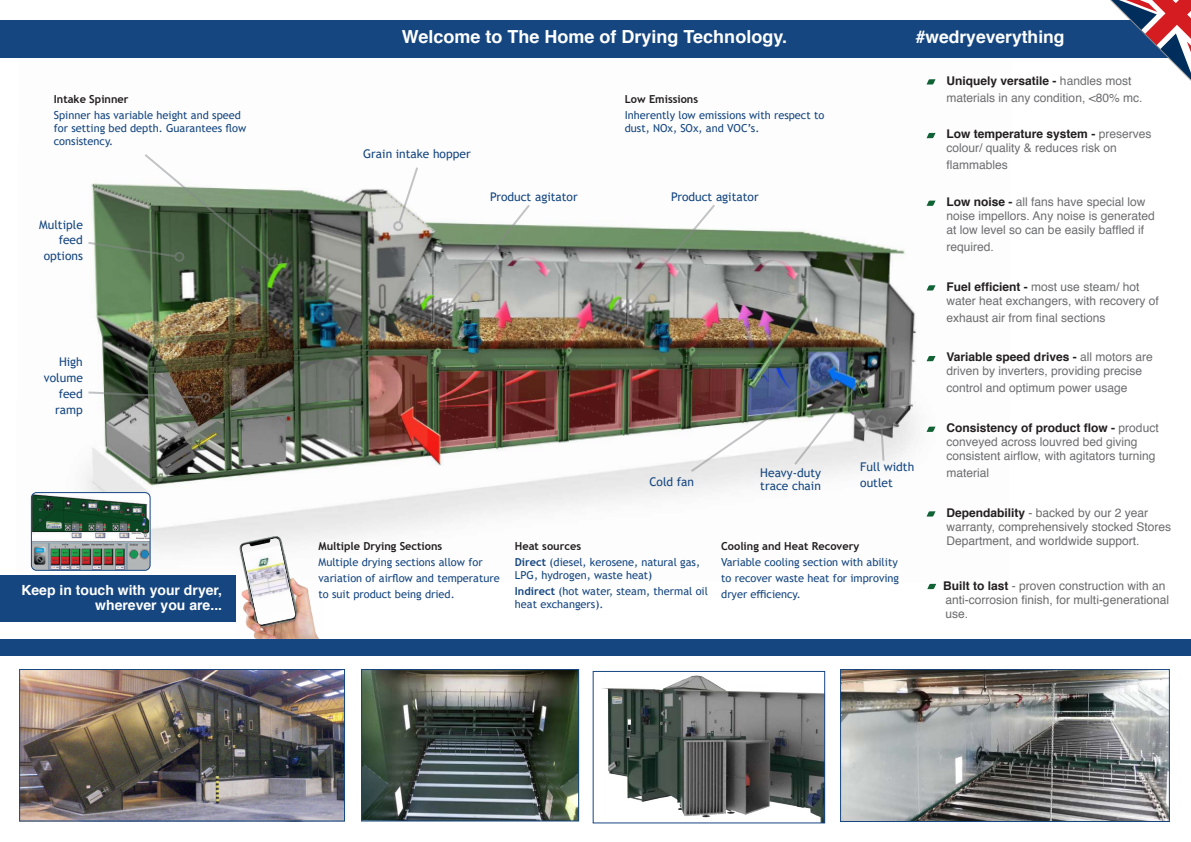
<style>
.page{position:relative;width:1191px;height:842px;background:#fff}
.page>*{position:absolute;margin:0;border:0;box-sizing:border-box;transform-origin:0 0}
.t1{font:700 18px "Helvetica";color:#fff}
.t2{font:700 17.5px "Helvetica";color:#fff}
.t3{font:700 14px/15.7px "Helvetica";color:#fff;text-align:right}
.t4{font:12px/14px "Helvetica";color:#6c6d70}
.t5{font:12px/14px "Helvetica";color:#6b6b6e}
.t6{font:12px/15.8px "Trebuchet MS";color:#154680}
.t7{font:11px/16px "Trebuchet MS";color:#154680}
.t8{font:700 11px "Trebuchet MS";color:#231f20}
.s1{font-weight:700;color:#231f20}
.s2{font-weight:700}
</style>
<div class="page">
<img style="left:15px;top:57px;width:996px;height:519px">
<div style="left:0;top:20px;width:1191px;height:37px;background:#154680"></div>
<img style="left:361px;top:669px;width:218px;height:153px">
<div style="left:0;top:639px;width:1191px;height:16px;background:#154680"></div>
<img style="left:840px;top:669px;width:330px;height:153px">
<img style="left:19px;top:669px;width:326px;height:153px">
<svg style="left:926px;top:79px;width:9px;height:6px"></svg>
<svg style="left:926px;top:133px;width:9px;height:5px"></svg>
<svg style="left:926px;top:201px;width:9px;height:5px"></svg>
<svg style="left:926px;top:285px;width:9px;height:6px"></svg>
<svg style="left:926px;top:356px;width:9px;height:5px"></svg>
<svg style="left:926px;top:427px;width:9px;height:5px"></svg>
<svg style="left:926px;top:511px;width:9px;height:6px"></svg>
<svg style="left:927px;top:584px;width:9px;height:5px"></svg>
<svg style="left:86px;top:390px;width:127px;height:15px;background:#6f6f63"></svg>
<svg style="left:86px;top:153px;width:193px;height:116px"></svg>
<svg style="left:391px;top:165px;width:29px;height:68px"></svg>
<svg style="left:440px;top:203px;width:92px;height:112px"></svg>
<svg style="left:621px;top:203px;width:96px;height:112px"></svg>
<img style="left:689px;top:368px;width:198px;height:105px">
<div style="left:0;top:576px;width:235px;height:46px;background:#154680"></div>
<img style="left:233px;top:525px;width:89px;height:113px">
<img style="left:243px;top:545px;width:51px;height:72px">
<img style="left:31px;top:493px;width:119px;height:77px">
<div style="left:31px;top:492px;width:119px;height:78px;border:1px solid #154680;border-radius:5px"></div>
<svg style="left:592px;top:670px;width:233px;height:154px"></svg>
<svg style="left:1096px;top:0;width:95px;height:81px"></svg>
<p class="t8" style="left:54px;top:92px;width:76px">Intake Spinner</p>
<p class="t7" style="left:54px;top:108px;width:194px;line-height:13.2px">Spinner has variable height and speed for setting bed depth. Guarantees flow consistency.</p>
<p class="t6" style="left:39px;top:216px;width:45px;text-align:right">Multiple feed options</p>
<p class="t6" style="left:44px;top:354px;width:40px;text-align:right">High volume feed ramp</p>
<p class="t3" style="left:21px;top:582px;width:202px">Keep in touch with your dryer, wherever you are...</p>
<h1 class="t1" style="left:402px;top:22px;width:387px">Welcome to The Home of Drying Technology.</h1>
<h2 class="t2" style="left:915px;top:23px;width:150px">#wedryeverything</h2>
<p class="t6" style="left:363px;top:146px;width:109px">Grain intake hopper</p>
<p class="t8" style="left:625px;top:92px;width:75px">Low Emissions</p>
<p class="t7" style="left:625px;top:108px;width:201px;line-height:13.2px">Inherently low emissions with respect to dust, NOx, SOx, and VOC’s.</p>
<p class="t6" style="left:490px;top:189px;width:89px">Product agitator</p>
<p class="t6" style="left:671px;top:189px;width:89px">Product agitator</p>
<p class="t6" style="left:649px;top:474px;width:46px">Cold fan</p>
<p class="t6" style="left:760px;top:466px;width:62px;line-height:13px">Heavy-duty trace chain</p>
<p class="t6" style="left:860px;top:459px;width:55px">Full width outlet</p>
<p class="t8" style="left:318px;top:539px;width:125px">Multiple Drying Sections</p>
<p class="t7" style="left:318px;top:554px;width:183px">Multiple drying sections allow for variation of airflow and temperature to suit product being dried.</p>
<p class="t7" style="left:515px;top:538px;width:187px"><span class="s1">Heat sources<br></span><span class="s2">Direct</span> (diesel, kerosene, natural gas,</p>
<p class="t7" style="left:515px;top:567px;width:195px">LPG, hydrogen, waste heat)<br><span class="s2">Indirect</span> (hot water, steam, thermal oil</p>
<p class="t7" style="left:515px;top:596px;width:90px">heat exchangers).</p>
<p class="t8" style="left:721px;top:539px;width:140px">Cooling and Heat Recovery</p>
<p class="t7" style="left:721px;top:554px;width:179px">Variable cooling section with ability to recover waste heat for improving dryer efficiency.</p>
<p class="t4" style="left:946px;top:72px;width:197px;line-height:17px"><span class="s1">Uniquely versatile -</span> handles most materials in any condition, &lt;80% mc.</p>
<p class="t4" style="left:946px;top:127px;width:206px"><span class="s1">Low temperature system -</span> preserves colour/ quality &amp; reduces risk on</p>
<p class="t4" style="left:946px;top:158px;width:63px">flammables</p>
<p class="t4" style="left:946px;top:195px;width:210px"><span class="s1">Low noise -</span> all fans have special low noise impellors. Any noise is generated at low level so can be easily baffled if</p>
<p class="t4" style="left:946px;top:240px;width:49px">required.</p>
<p class="t4" style="left:946px;top:280px;width:214px"><span class="s1">Fuel efficient -</span> most use steam/ hot water heat exchangers, with recovery of</p>
<p class="t4" style="left:946px;top:311px;width:160px">exhaust air from final sections</p>
<p class="t4" style="left:946px;top:350px;width:208px"><span class="s1">Variable speed drives -</span> all motors are driven by inverters, providing precise</p>
<p class="t4" style="left:946px;top:381px;width:182px">control and optimum power usage</p>
<p class="t4" style="left:946px;top:421px;width:214px"><span class="s1">Consistency of product flow -</span> product conveyed across louvred bed giving consistent airflow, with agitators turning</p>
<p class="t4" style="left:946px;top:466px;width:44px">material</p>
<p class="t5" style="left:946px;top:506px;width:226px"><span class="s1">Dependability</span> - backed by our 2 year warranty, comprehensively stocked Stores<br>Department, and worldwide support.</p>
<p class="t5" style="left:943px;top:579px;width:227px"><span class="s1">Built to last</span> - proven construction with an anti-corrosion finish, for multi-generational use.</p>
</div>
